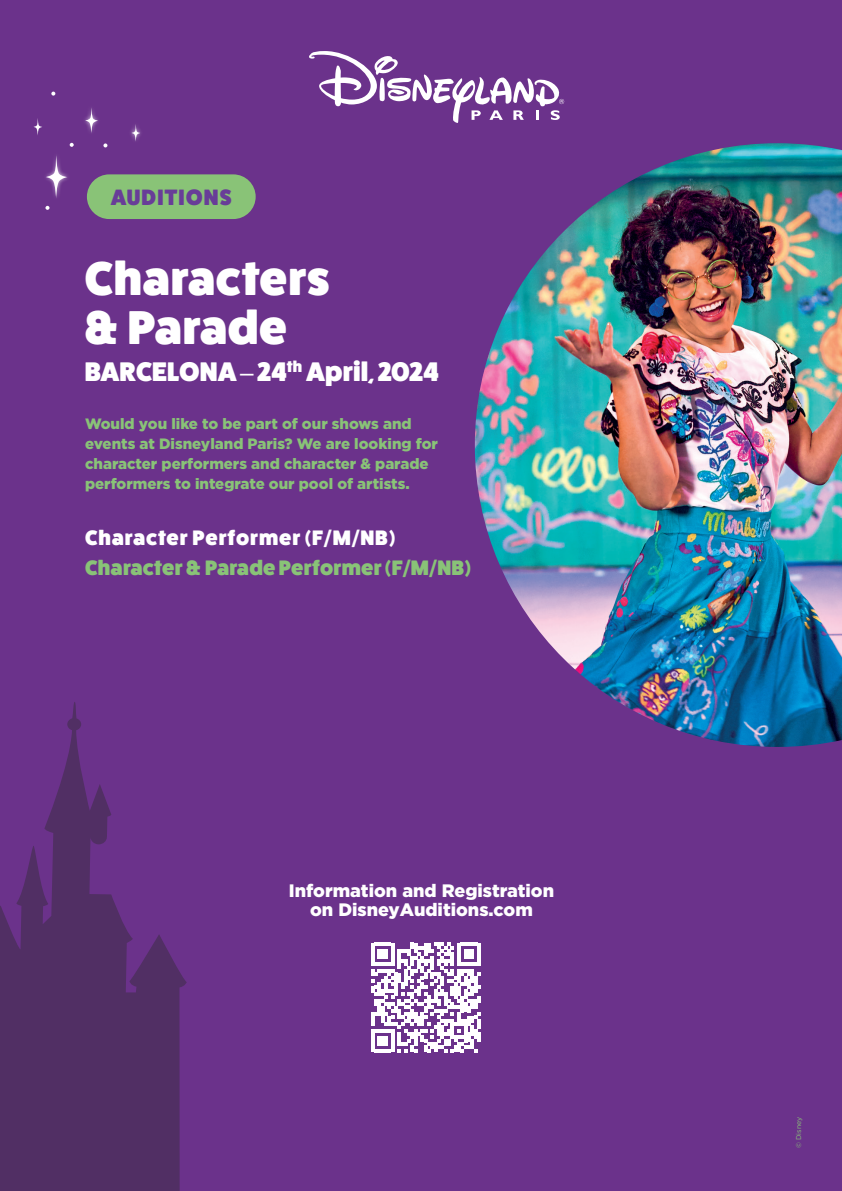
<style>
.page{position:relative;width:842px;height:1191px;background:#6b328b}
.page>*{position:absolute;margin:0;border:0;box-sizing:border-box;transform-origin:0 0}
.t1{font:47.6px/48.5px "Fat Frank";letter-spacing:.01em;color:#fff}
.t2{font:27px "Fat Frank";color:#fff}
.t3{font:22.3px "Fat Frank";letter-spacing:.05em;color:#683d98}
.t4{font:21px "Fat Frank";letter-spacing:.01em;color:#89c377}
.t5{font:21px "Fat Frank";letter-spacing:.04em;color:#fff}
.t6{font:900 18px/19px "Gotham";color:#fff;text-align:center}
.t7{font:900 15px/20px "Gotham";color:#89c377}
.t8{font:7px "Gotham";color:#89c377}
.s1{font-family:"Avenir"}
</style>
<div class="page">
<svg style="left:45px;top:155px;width:23px;height:43px"></svg>
<svg style="left:85px;top:108px;width:13px;height:25px"></svg>
<svg style="left:131px;top:124px;width:9px;height:18px"></svg>
<svg style="left:33px;top:118px;width:9px;height:17px"></svg>
<svg style="left:51px;top:92px;width:4px;height:4px"></svg>
<svg style="left:45px;top:206px;width:4px;height:4px"></svg>
<svg style="left:103px;top:143px;width:4px;height:4px"></svg>
<svg style="left:70px;top:143px;width:4px;height:4px"></svg>
<div style="left:87px;top:174px;width:169px;height:45px;background:#89c377;border-radius:22px"></div>
<svg style="left:0;top:702px;width:187px;height:489px;fill:#512f64"></svg>
<img style="left:475px;top:143px;width:367px;height:604px">
<svg style="left:309px;top:51px;width:255px;height:72px"></svg>
<svg style="left:371px;top:942px;width:109px;height:110px"></svg>
<h3 class="t3" style="left:111px;top:184px;width:122px">AUDITIONS</h3>
<h1 class="t1" style="left:85px;top:254px;width:247px">Characters &amp; Parade</h1>
<h2 class="t2" style="left:85px;top:355px;width:355px">BARCELONA <span class="s1">–</span> 24<sup>th</sup> April, 2024</h2>
<p class="t7" style="left:85px;top:413px;width:354px">Would you like to be part of our shows and events at Disneyland Paris? We are looking for character performers and character &amp; parade performers to integrate our pool of artists.</p>
<h3 class="t5" style="left:85px;top:525px;width:312px">Character Performer (F/M/NB)</h3>
<h3 class="t4" style="left:85px;top:555px;width:387px">Character &amp; Parade Performer (F/M/NB)</h3>
<p class="t6" style="left:289px;top:880px;width:267px">Information and Registration on DisneyAuditions.com</p>
<p class="t8" style="left:795px;top:1147px;width:33px;rotate:-90deg">© Disney</p>
</div>
